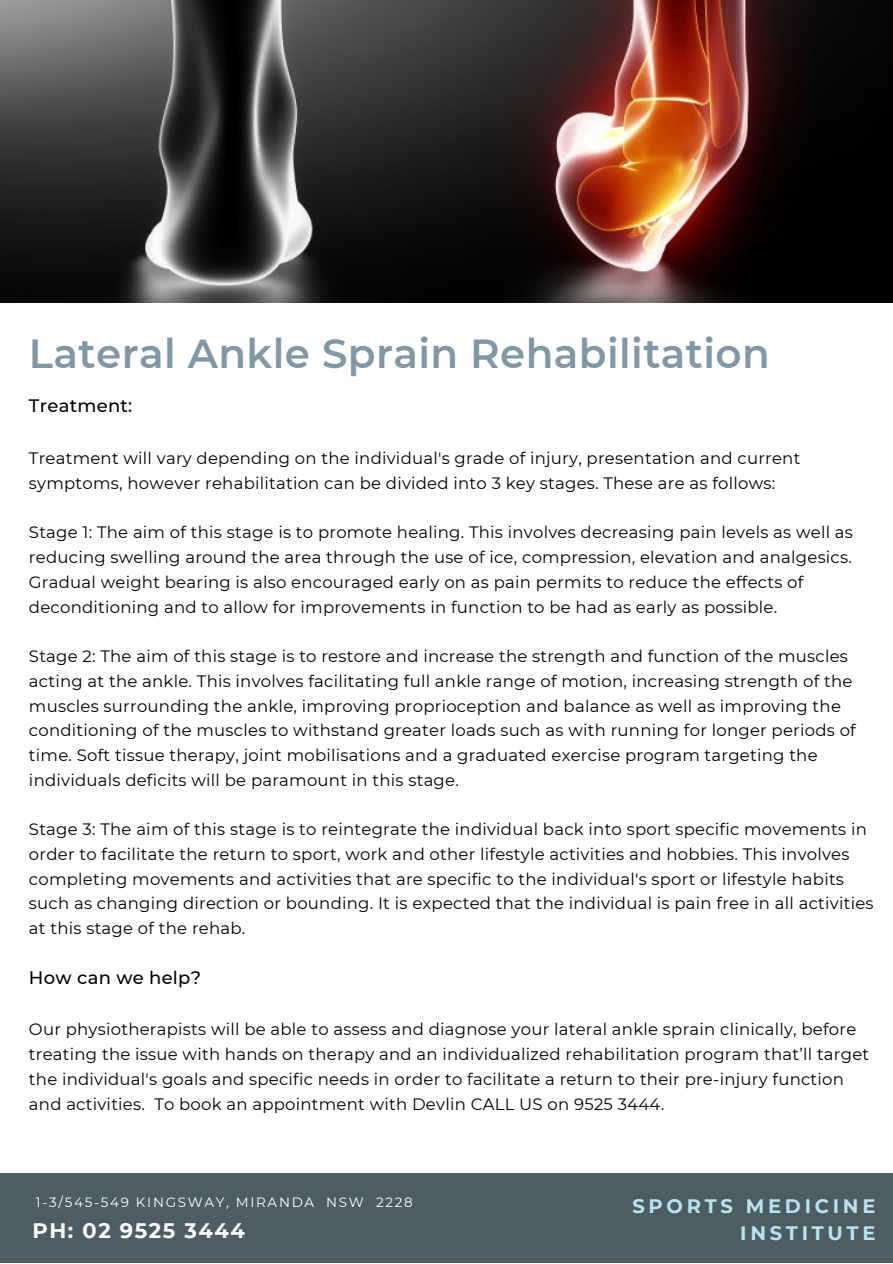
<style>
.page{position:relative;width:893px;height:1264px;background:#fff}
.page>*{position:absolute;margin:0;border:0;box-sizing:border-box;transform-origin:0 0}
.t1{font:600 40.5px "Montserrat";letter-spacing:.01em;color:#8098a6}
.t2{font:700 21px "Montserrat";letter-spacing:.075em;color:#fff}
.t3{font:700 19.5px "Montserrat";letter-spacing:.19em;color:#bae3eb}
.t4{font:500 18px "Montserrat";letter-spacing:.015em;color:#000}
.t5{font:16.5px/24.8px "Montserrat";letter-spacing:.015em;color:#000}
.t6{font:13.5px "Montserrat";letter-spacing:.125em;color:#fff}
</style>
<div class="page">
<img style="left:0;top:0;width:892px;height:302px">
<div style="left:0;top:1173px;width:892px;height:89px;background:#4d5d66"></div>
<h1 class="t1" style="left:29px;top:328px;width:742px">Lateral Ankle Sprain Rehabilitation</h1>
<p class="t4" style="left:29px;top:395px;width:105px">Treatment:</p>
<p class="t5" style="left:29px;top:446px;width:772px">Treatment will vary depending on the individual's grade of injury, presentation and current symptoms, however rehabilitation can be divided into 3 key stages. These are as follows:</p>
<p class="t5" style="left:29px;top:520px;width:825px">Stage 1: The aim of this stage is to promote healing. This involves decreasing pain levels as well as reducing swelling around the area through the use of ice, compression, elevation and analgesics.<br>Gradual weight bearing is also encouraged early on as pain permits to reduce the effects of deconditioning and to allow for improvements in function to be had as early as possible.</p>
<p class="t5" style="left:29px;top:643px;width:828px">Stage 2: The aim of this stage is to restore and increase the strength and function of the muscles acting at the ankle. This involves facilitating full ankle range of motion, increasing strength of the muscles surrounding the ankle, improving proprioception and balance as well as improving the conditioning of the muscles to withstand greater loads such as with running for longer periods of time. Soft tissue therapy, joint mobilisations and a graduated exercise program targeting the individuals deficits will be paramount in this stage.</p>
<p class="t5" style="left:29px;top:817px;width:846px">Stage 3: The aim of this stage is to reintegrate the individual back into sport specific movements in order to facilitate the return to sport, work and other lifestyle activities and hobbies. This involves completing movements and activities that are specific to the individual's sport or lifestyle habits such as changing direction or bounding. It is expected that the individual is pain free in all activities at this stage of the rehab.</p>
<p class="t4" style="left:29px;top:966px;width:174px">How can we help?</p>
<p class="t5" style="left:29px;top:1017px;width:841px">Our physiotherapists will be able to assess and diagnose your lateral ankle sprain clinically, before treating the issue with hands on therapy and an individualized rehabilitation program that’ll target the individual's goals and specific needs in order to facilitate a return to their pre-injury function and activities. To book an appointment with Devlin CALL US on 9525 3444.</p>
<p class="t6" style="left:36px;top:1193px;width:378px">1-3/545-549 KINGSWAY, MIRANDA NSW 2228</p>
<p class="t3" style="left:632px;top:1193px;width:244px">SPORTS MEDICINE</p>
<p class="t2" style="left:33px;top:1217px;width:214px">PH: 02 9525 3444</p>
<p class="t3" style="left:740px;top:1220px;width:137px">INSTITUTE</p>
</div>
